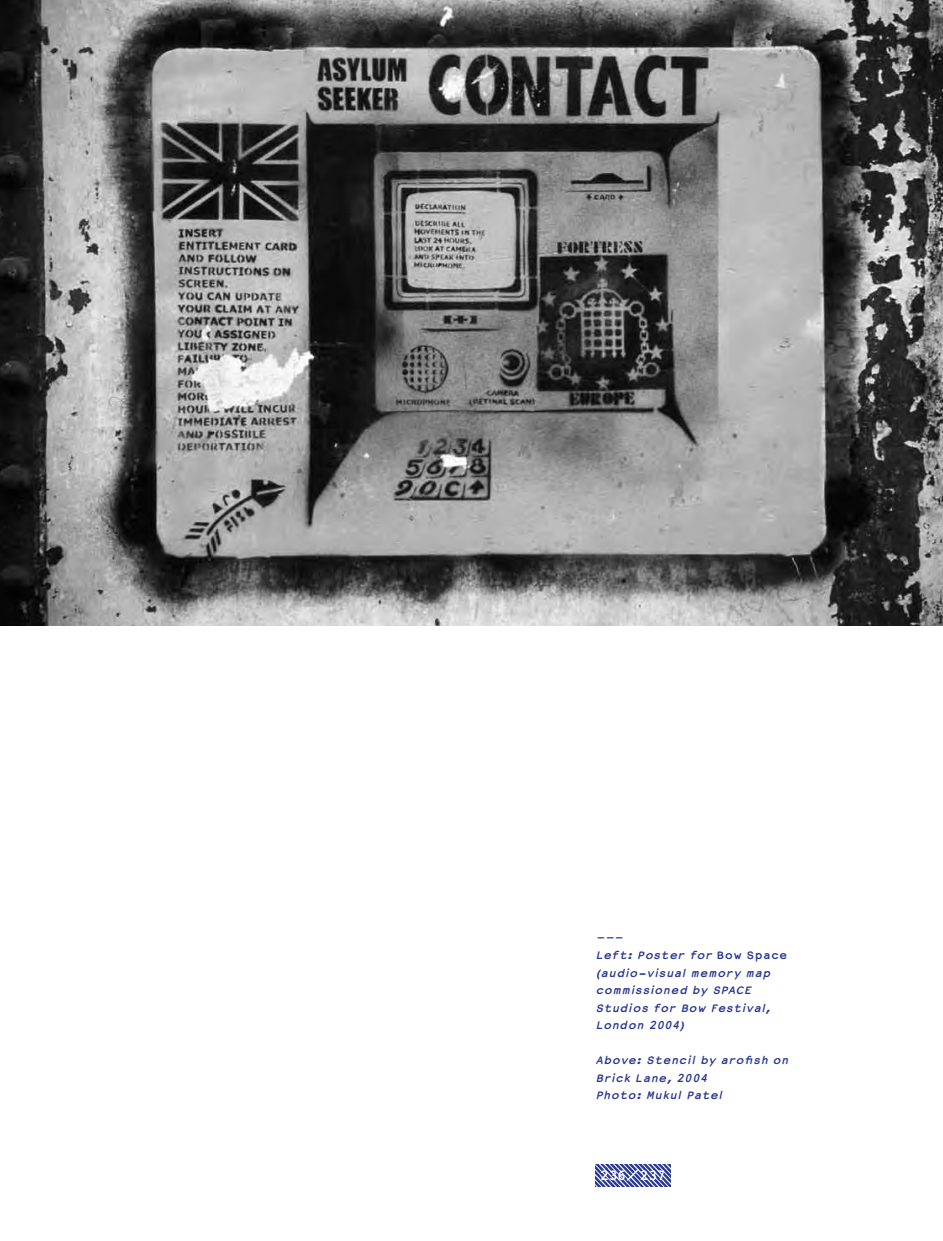
<style>
.page{position:relative;width:943px;height:1241px;background:#fff}
.page>*{position:absolute;margin:0;border:0;box-sizing:border-box;transform-origin:0 0}
.t1{font:700 12.25px "Courier Sans";letter-spacing:-.05em;color:#fff}
.t2{font:italic 11.9px "Courier Sans";color:#273692}
.t3{font:italic 700 10.5px/17.5px "Courier Sans";color:#273692}
.s1{font-style:normal}
</style>
<div class="page">
<img style="left:0;top:0;width:943px;height:625px">
<img style="left:595px;top:1164px;width:75px;height:22px">
<p class="t2" style="left:595px;top:928px;width:33px">---</p>
<p class="t3" style="left:595px;top:946px;width:193px">Left: Poster for <span class="s1">B ow S pace </span>(audio-visual memory map commissioned by SPAC</p>
<p class="t3" style="left:595px;top:981px;width:180px;text-indent:148px">E<br>Studios for Bow Festival,<br>London 2004)</p>
<p class="t3" style="left:595px;top:1051px;width:198px">Above: Stencil by arofish on<br>Brick Lane, 2004<br>Photo: M ukul Patel</p>
<p class="t1" style="left:599px;top:1166px;width:67px">236/237</p>
</div>
